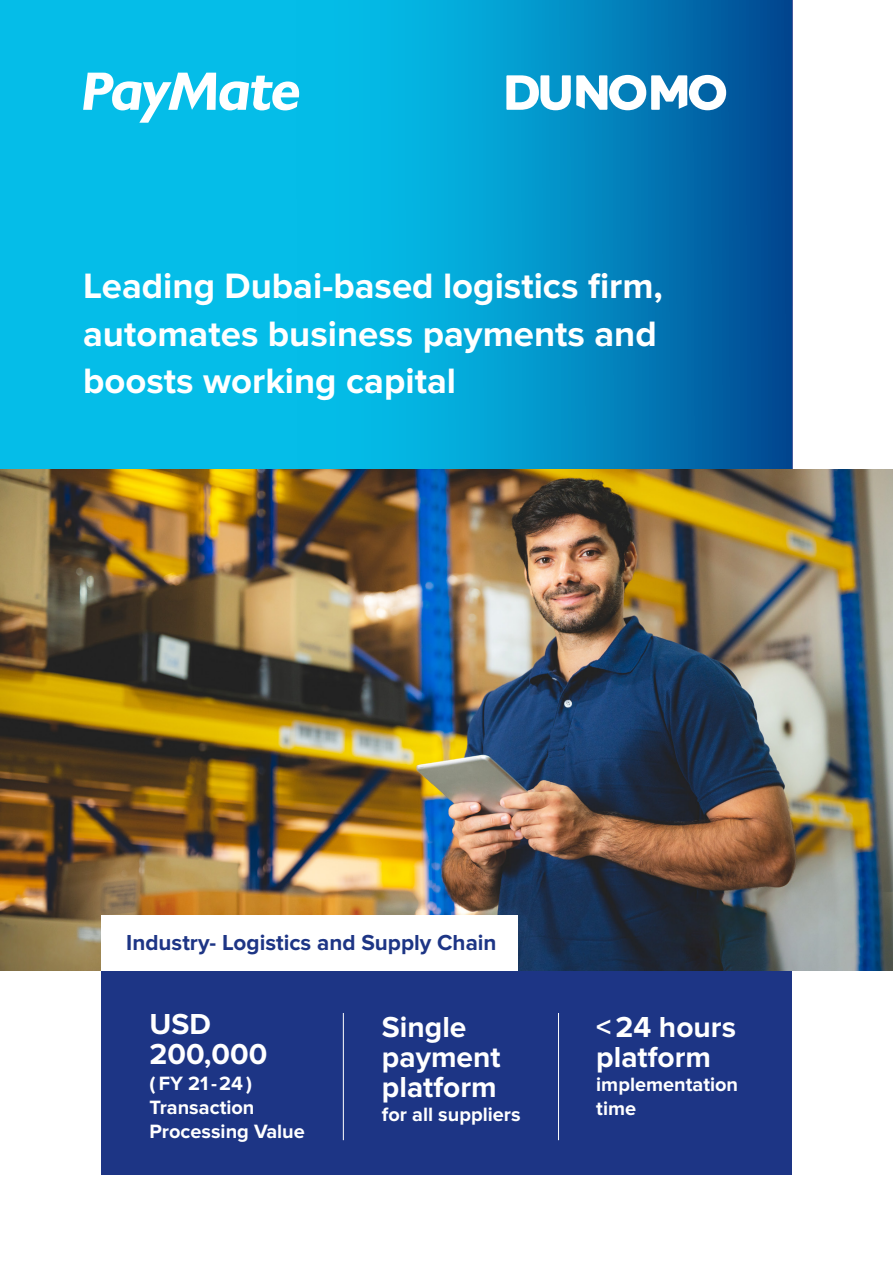
<style>
.page{position:relative;width:893px;height:1264px;background:#fff}
.page>*{position:absolute;margin:0;border:0;box-sizing:border-box;transform-origin:0 0}
.t1{font:700 36.6px/47.7px "Proxima Nova";color:#fff}
.t2{font:700 30px/30px "Proxima Nova";color:#fff}
.t3{font:700 22.5px "Proxima Nova";color:#1d3585}
.t4{font:700 19.95px/24px "Proxima Nova";color:#fff}
</style>
<div class="page">
<div style="left:101px;top:936px;width:691px;height:238px;background:#1d3585"></div>
<svg style="left:0;top:0;width:792px;height:469px;background:#03a3d5"></svg>
<img style="left:0;top:469px;width:893px;height:501px">
<hr style="left:343px;top:1012px;width:1px;height:127px;background:#fff">
<hr style="left:558px;top:1012px;width:1px;height:127px;background:#fff">
<svg style="left:83px;top:73px;width:216px;height:50px"></svg>
<svg style="left:506px;top:75px;width:220px;height:35px"></svg>
<div style="left:101px;top:915px;width:417px;height:55px;background:#fff"></div>
<p class="t1" style="left:83px;top:264px;width:581px">Leading Dubai-based logistics firm, automates business payments and boosts working capital</p>
<p class="t3" style="left:126px;top:929px;width:372px">Industry- Logistics and Supply Chain</p>
<p class="t2" style="left:149px;top:1010px;width:119px">USD<br>200,000</p>
<p class="t4" style="left:149px;top:1071px;width:157px">(FY 21-24)<br>Transaction<br>Processing Value</p>
<p class="t2" style="left:382px;top:1013px;width:120px">Single payment platform</p>
<p class="t4" style="left:382px;top:1103px;width:140px">for all suppliers</p>
<p class="t2" style="left:596px;top:1013px;width:141px">&lt;24 hours platform</p>
<p class="t4" style="left:596px;top:1073px;width:143px">implementation time</p>
</div>
